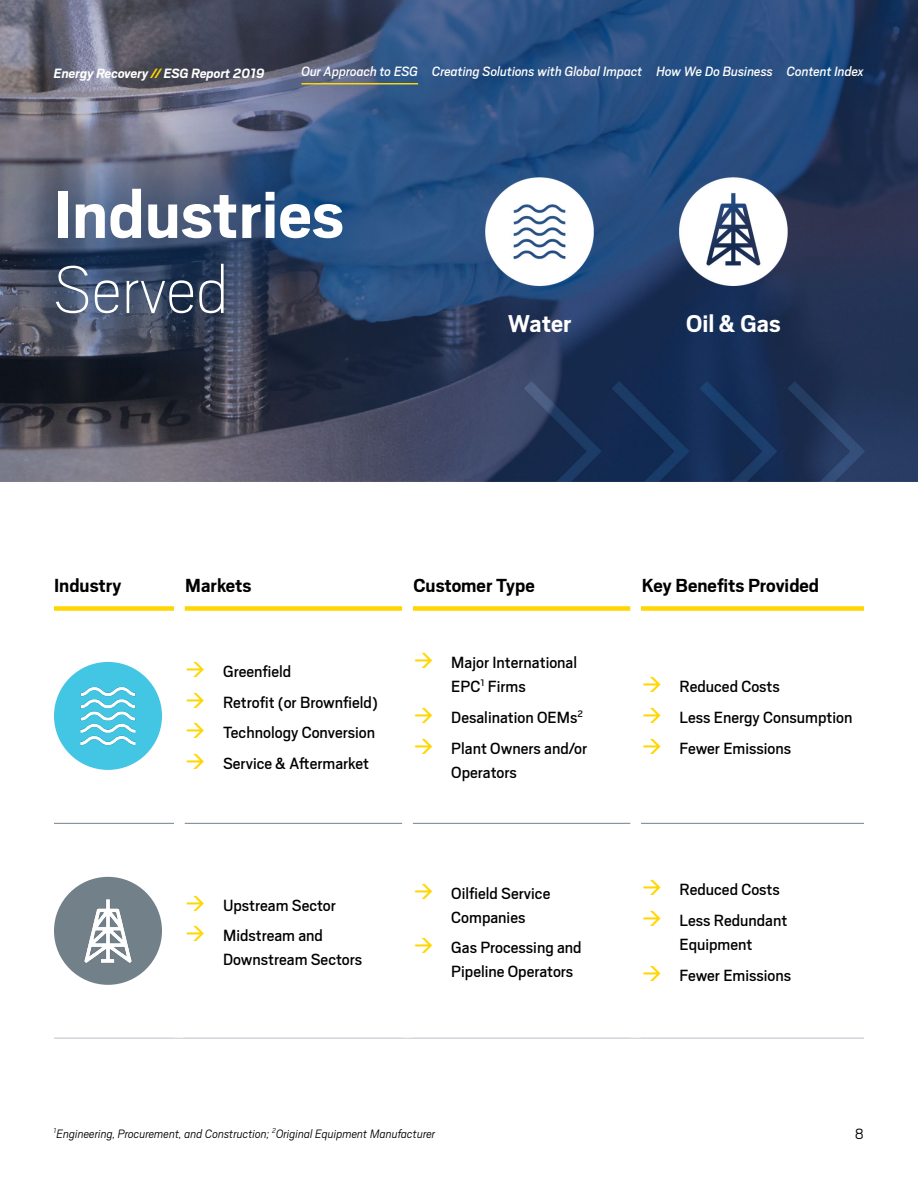
<style>
.page{position:relative;width:918px;height:1188px;background:#fff}
.page>*{position:absolute;margin:0;border:0;box-sizing:border-box;transform-origin:0 0}
.t1{font:700 75px "Scout";color:#fff}
.t2{font:100 75px "Scout";color:#fff}
.t3{font:700 27px "Scout";color:#fff}
.t4{font:700 21px "Scout";color:#000}
.t5{font:18px/24px "Scout";color:#000}
.t6{font:300 16.5px "Scout";color:#000}
.t7{font:italic 15px "Scout";color:#fff}
.t8{font:italic 700 15px "Scout";color:#fff}
.t9{font:italic 300 13.5px "Scout";color:#000}
.s1{color:#ffd600}
</style>
<div class="page">
<img style="left:0;top:0;width:918px;height:482px">
<img style="left:679px;top:178px;width:108px;height:108px">
<img style="left:485px;top:178px;width:108px;height:108px">
<div style="left:0;top:111px;width:421px;height:283px;background:#093266;opacity:.65"></div>
<hr style="left:54px;top:823px;width:120px;height:1px;background:#72808a">
<hr style="left:185px;top:823px;width:217px;height:1px;background:#72808a">
<hr style="left:413px;top:823px;width:218px;height:1px;background:#72808a">
<hr style="left:641px;top:823px;width:223px;height:1px;background:#72808a">
<hr style="left:54px;top:1037px;width:125px;height:2px;background:#d1d5d9">
<hr style="left:179px;top:1037px;width:229px;height:2px;background:#d1d5d9">
<hr style="left:408px;top:1037px;width:228px;height:2px;background:#d1d5d9">
<hr style="left:636px;top:1037px;width:228px;height:2px;background:#d1d5d9">
<div style="left:54px;top:606px;width:120px;height:5px;background:#ffd600"></div>
<div style="left:185px;top:606px;width:217px;height:5px;background:#ffd600"></div>
<div style="left:413px;top:606px;width:218px;height:5px;background:#ffd600"></div>
<div style="left:641px;top:606px;width:223px;height:5px;background:#ffd600"></div>
<div style="left:54px;top:662px;width:108px;height:108px;background:#43c5e4;border-radius:50%"></div>
<img style="left:80px;top:687px;width:56px;height:59px">
<div style="left:54px;top:877px;width:108px;height:108px;background:#72808a;border-radius:50%"></div>
<img style="left:84px;top:899px;width:48px;height:64px">
<hr style="left:301px;top:83px;width:117px;height:1px;background:#ffd600">
<p class="t8" style="left:54px;top:65px;width:212px">Energy Recovery <span class="s1">//</span> ESG Report 2019</p>
<p class="t7" style="left:301px;top:64px;width:564px">Our Approach to ESG Creating Solutions with Global Impact How We Do Business Content Index</p>
<h1 class="t1" style="left:53px;top:174px;width:292px">Industries</h1>
<h1 class="t2" style="left:53px;top:251px;width:177px">Served</h1>
<h2 class="t3" style="left:507px;top:309px;width:66px">Water</h2>
<h2 class="t3" style="left:686px;top:309px;width:96px">Oil &amp; Gas</h2>
<p class="t4" style="left:54px;top:574px;width:69px">Industry</p>
<p class="t4" style="left:185px;top:574px;width:68px">Markets</p>
<p class="t4" style="left:414px;top:574px;width:123px">Customer Type</p>
<p class="t4" style="left:642px;top:574px;width:179px">Key Benefits Provided</p>
<p class="t5" style="left:185px;top:659px;width:107px"><span class="s1">→</span> Greenfield</p>
<p class="t5" style="left:185px;top:690px;width:194px"><span class="s1">→</span> Retrofit (or Brownfield)</p>
<p class="t5" style="left:185px;top:721px;width:191px"><span class="s1">→</span> Technology Conversion</p>
<p class="t5" style="left:185px;top:752px;width:185px"><span class="s1">→</span> Service &amp; Aftermarket</p>
<p class="t5" style="left:451px;top:651px;width:127px;text-indent:-38px"><span class="s1">→</span> Major International<br>EPC<sup>1</sup> Firms</p>
<p class="t5" style="left:414px;top:706px;width:171px"><span class="s1">→</span> Desalination OEMs<sup>2</sup></p>
<p class="t5" style="left:451px;top:736px;width:137px;text-indent:-38px"><span class="s1">→</span> Plant Owners and/or<br>Operators</p>
<p class="t5" style="left:185px;top:893px;width:152px"><span class="s1">→</span> Upstream Sector</p>
<p class="t5" style="left:223px;top:924px;width:141px;text-indent:-38px"><span class="s1">→</span> Midstream and<br>Downstream Sectors</p>
<p class="t5" style="left:451px;top:881px;width:101px;text-indent:-38px"><span class="s1">→</span> Oilfield Service<br>Companies</p>
<p class="t5" style="left:451px;top:936px;width:132px;text-indent:-38px"><span class="s1">→</span> Gas Processing and<br>Pipeline Operators</p>
<p class="t5" style="left:642px;top:675px;width:140px"><span class="s1">→</span> Reduced Costs</p>
<p class="t5" style="left:642px;top:706px;width:212px"><span class="s1">→</span> Less Energy Consumption</p>
<p class="t5" style="left:642px;top:736px;width:151px"><span class="s1">→</span> Fewer Emissions</p>
<p class="t5" style="left:642px;top:878px;width:140px"><span class="s1">→</span> Reduced Costs</p>
<p class="t5" style="left:642px;top:908px;width:147px;text-align:center"><span class="s1">→</span> Less Redundant<br>Equipment</p>
<p class="t5" style="left:642px;top:963px;width:151px"><span class="s1">→</span> Fewer Emissions</p>
<p class="t9" style="left:54px;top:1127px;width:383px"><sup>1</sup>Engineering, Procurement, and Construction; <sup>2</sup>Original Equipment Manufacturer</p>
<p class="t6" style="left:855px;top:1125px;width:11px">8</p>
</div>
